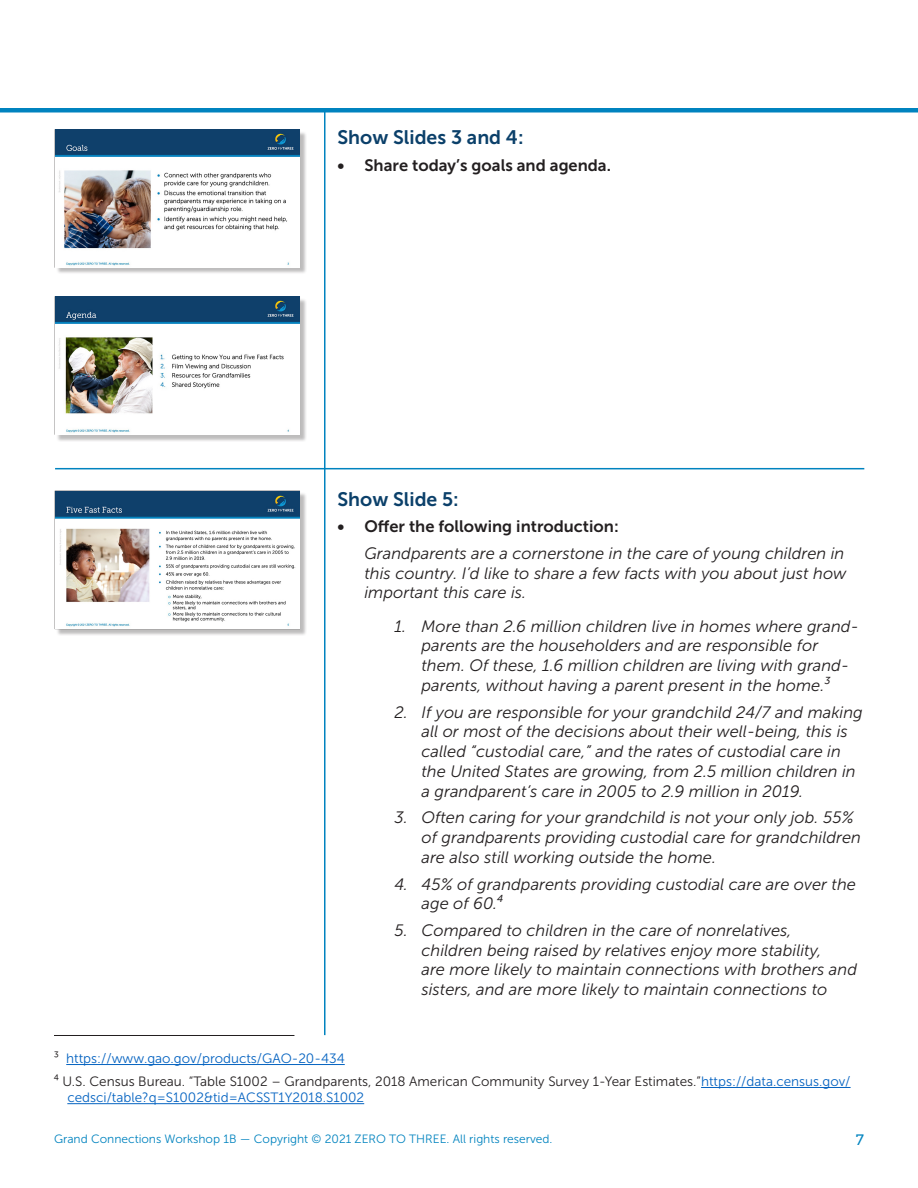
<style>
.page{position:relative;width:918px;height:1188px;background:#fff}
.page>*{position:absolute;margin:0;border:0;box-sizing:border-box;transform-origin:0 0}
.t1{font:19.5px "Museo Sans 700";color:#0b406a}
.t2{font:italic 16.5px/19.8px "Museo Sans 300";color:#231f20}
.t3{font:16.5px "Museo Sans 700";color:#231f20}
.t4{font:15px "Museo Slab 500";color:#0083bf}
.t5{font:13.5px/16.2px "Museo Sans 300";color:#231f20}
.t6{font:13.5px "Museo Sans 300";color:#0563c1}
.t7{font:12px "Museo Sans 300";color:#0083bf}
.s1{color:#231f20}
.s2{color:#0563c1}
</style>
<div class="page">
<hr style="left:0;top:108px;width:918px;height:4px;background:#0083bf">
<hr style="left:324px;top:108px;width:2px;height:927px;background:#0083bf">
<hr style="left:55px;top:468px;width:809px;height:1px;background:#0083bf">
<div style="left:57px;top:131px;width:250px;height:144px;background:#231f20;opacity:.3"></div>
<div style="left:57px;top:298px;width:250px;height:144px;background:#231f20;opacity:.3"></div>
<div style="left:57px;top:493px;width:250px;height:143px;background:#231f20;opacity:.3"></div>
<img style="left:55px;top:130px;width:245px;height:137px">
<img style="left:55px;top:297px;width:245px;height:137px">
<svg style="left:55px;top:491px;width:245px;height:138px"></svg>
<hr style="left:66px;top:1064px;width:279px;height:1px;background:#0563c1">
<hr style="left:701px;top:1087px;width:150px;height:1px;background:#0563c1">
<hr style="left:67px;top:1103px;width:297px;height:1px;background:#0563c1">
<hr style="left:54px;top:1035px;width:240px;height:1px;background:#231f20">
<p class="t1" style="left:338px;top:127px;width:188px">Show Slides 3 and 4:</p>
<p class="t3" style="left:338px;top:156px;width:275px">• Share today’s goals and agenda.</p>
<p class="t1" style="left:338px;top:488px;width:123px">Show Slide 5:</p>
<p class="t3" style="left:338px;top:517px;width:283px">• Offer the following introduction:</p>
<p class="t2" style="left:364px;top:543px;width:484px">Grandparents are a cornerstone in the care of young children in this country. I’d like to share a few facts with you about just how important this care is.</p>
<p class="t2" style="left:422px;top:616px;width:439px;text-indent:-27px">1. More than 2.6 million children live in homes where grand&shy;parents are the householders and are responsible for them. Of these, 1.6 million children are living with grand&shy;parents, without having a parent present in the home.³</p>
<p class="t2" style="left:422px;top:702px;width:443px;text-indent:-27px">2. If you are responsible for your grandchild 24/7 and making all or most of the decisions about their well-being, this is called “custodial care,” and the rates of custodial care in the United States are growing, from 2.5 million children in a grandparent’s care in 2005 to 2.9 million in 2019.</p>
<p class="t2" style="left:422px;top:808px;width:441px;text-indent:-27px">3. Often caring for your grandchild is not your only job. 55% of grandparents providing custodial care for grandchildren are also still working outside the home.</p>
<p class="t2" style="left:422px;top:874px;width:436px;text-indent:-27px">4. 45% of grandparents providing custodial care are over the age of 60.⁴</p>
<p class="t2" style="left:422px;top:920px;width:437px;text-indent:-27px">5. Compared to children in the care of nonrelatives,<br>children being raised by relatives enjoy more stability,<br>are more likely to maintain connections with brothers and sisters, and are more likely to maintain connections to</p>
<p class="t6" style="left:54px;top:1051px;width:292px"><span class="s1">³</span> https://www.gao.gov/products/GAO-20-434</p>
<p class="t5" style="left:67px;top:1073px;width:785px;text-indent:-14px">⁴ U.S. Census Bureau. “Table S1002 – Grandparents, 2018 American Community Survey 1-Year Estimates.”<span class="s2">https://data.census.gov/ cedsci/table?q=S1002&amp;tid=ACSST1Y2018.S1002</span></p>
<p class="t7" style="left:54px;top:1132px;width:500px">Grand Connections Workshop 1B — Copyright © 2021 ZERO TO THREE. All rights reserved.</p>
<p class="t4" style="left:856px;top:1132px;width:10px">7</p>
</div>
